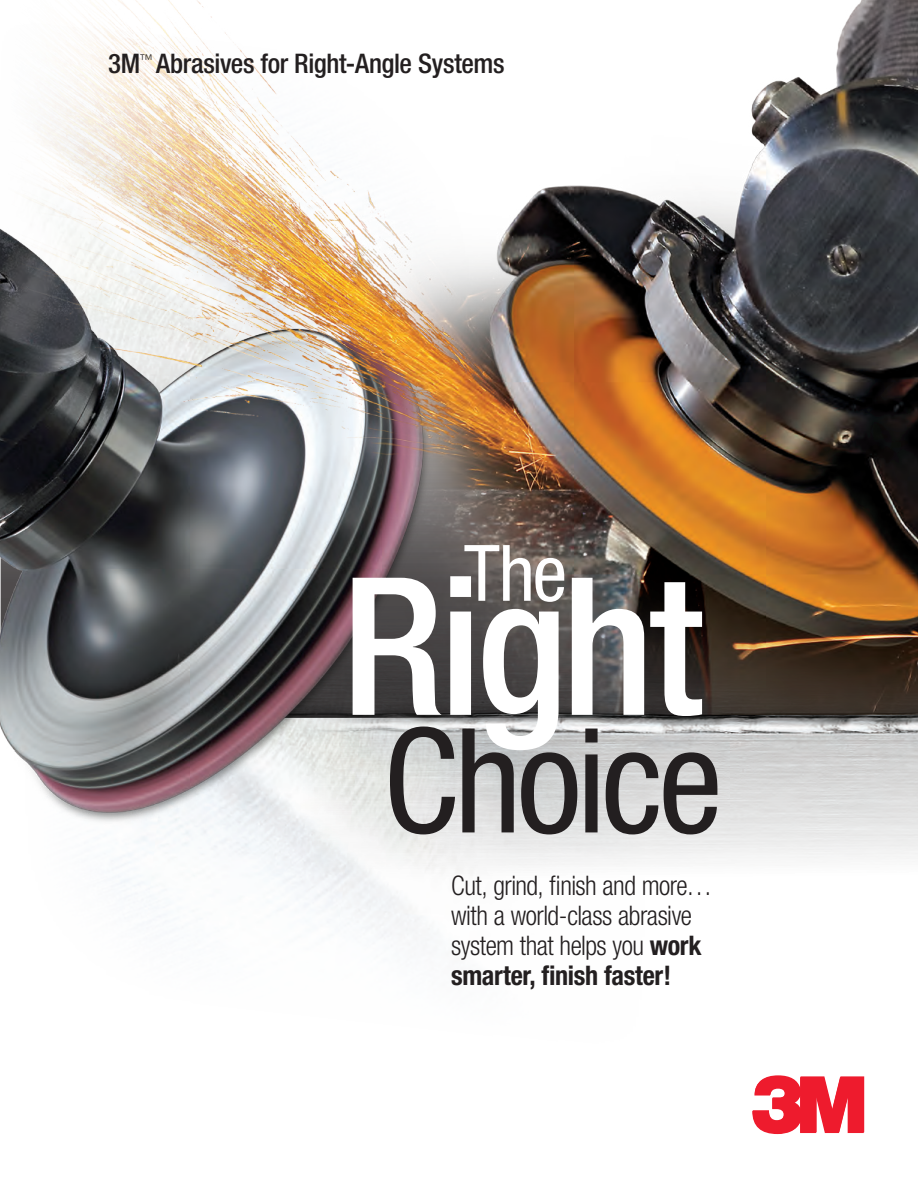
<style>
.page{position:relative;width:918px;height:1188px;background:#fff}
.page>*{position:absolute;margin:0;border:0;box-sizing:border-box;transform-origin:0 0}
.t1{font:500 condensed 192px "Helvetica Neue";letter-spacing:-.025em;color:#fff}
.t2{font:condensed 145.5px "Helvetica Neue";letter-spacing:-.035em;color:#231f20}
.t3{font:condensed 78px "Helvetica Neue";color:#fff}
.t4{font:78px "Logo 3 Mv 3 tt";color:#ee1b2d}
.t5{font:300 condensed 27px/30px "Helvetica Neue";letter-spacing:-.02em;color:#231f20}
.t6{font:500 condensed 27px "Helvetica Neue";letter-spacing:-.015em;color:#231f20}
.s1{font-weight:700}
</style>
<div class="page">
<img style="left:556px;top:718px;width:362px;height:147px">
<img style="left:556px;top:714px;width:361px;height:3px">
<img style="left:0;top:714px;width:556px;height:204px">
<img style="left:0;top:0;width:918px;height:714px">
<p class="t6" style="left:108px;top:48px;width:398px">3M<sup>™</sup> Abrasives for Right-Angle Systems</p>
<p class="t3" style="left:464px;top:528px;width:105px">The</p>
<p class="t1" style="left:341px;top:532px;width:363px">Right</p>
<p class="t2" style="left:383px;top:697px;width:341px">Choice</p>
<p class="t5" style="left:451px;top:871px;width:263px">Cut, grind, finish and more… with a world-class abrasive system that helps you <span class="s1">work smarter, finish faster!</span></p>
<p class="t4" style="left:752px;top:1059px;width:115px">3</p>
</div>
